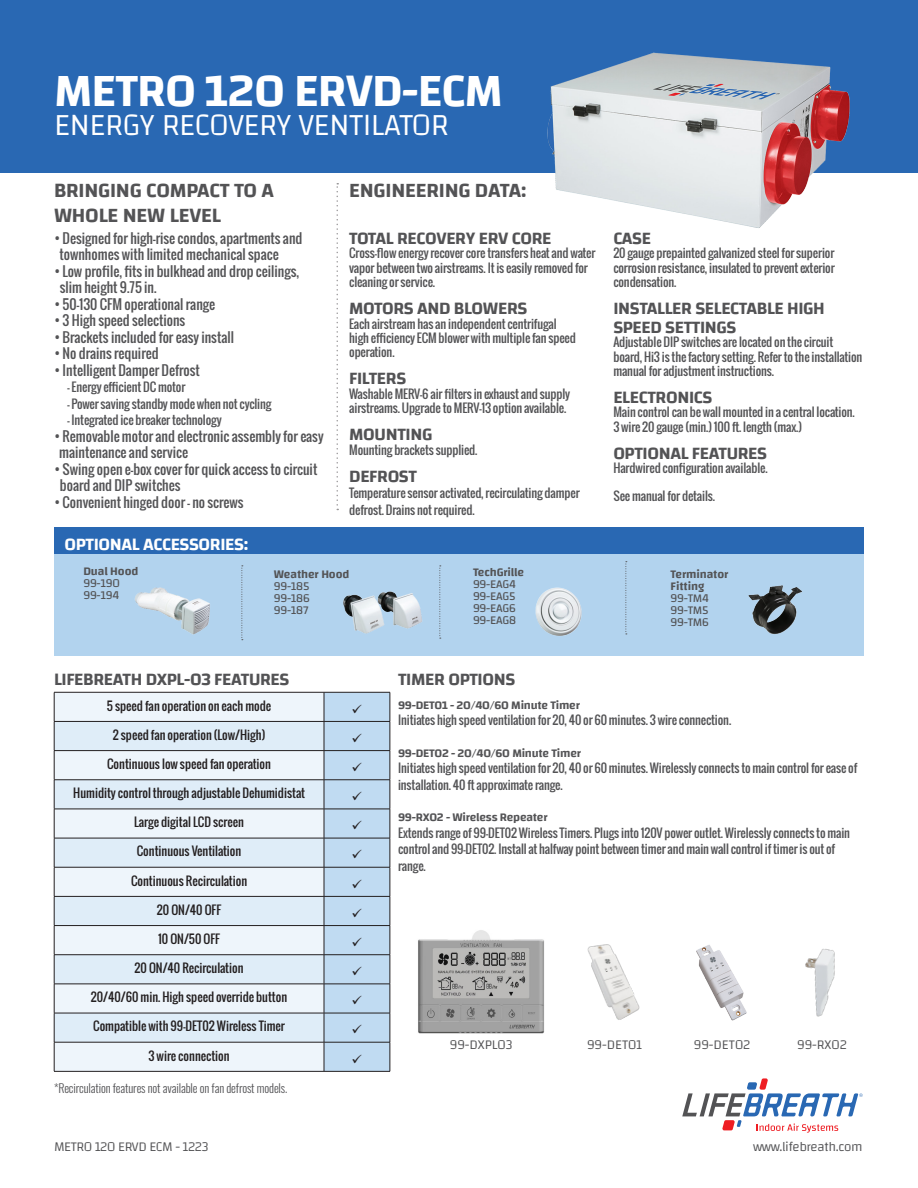
<style>
.page{position:relative;width:918px;height:1188px;background:#fff}
.page>*{position:absolute;margin:0;border:0;box-sizing:border-box;transform-origin:0 0}
.t1{font:600 48px "Changa";letter-spacing:-.02em;color:#fff}
.t2{font:300 31.5px "Changa";letter-spacing:-.02em;color:#fff}
.t3{font:600 21px/25.2px "Changa";letter-spacing:-.01em;color:#535355}
.body{font:600 18px/18.6px "Changa";letter-spacing:-.02em;color:#535355}
.body-2{font:600 18px "Changa";letter-spacing:-.02em;color:#fff}
.t4{font:13.5px/16.5px "Oswald";color:#535355}
.t5{font:300 13.5px "Changa";letter-spacing:-.03em;color:#535355}
.t6{font:300 13.5px "Changa";color:#535355}
.body-3{font:12px/14.4px "Oswald";letter-spacing:-.01em;color:#535355}
.t7{font:12px "Oswald";color:#231f20}
.body-4{font:600 12px/12px "Changa";letter-spacing:-.02em;color:#535355}
.body-5{font:12px/12px "Changa";letter-spacing:-.02em;color:#535355}
.body-6{font:300 12px "Oswald";letter-spacing:-.01em;color:#535355}
.s1{font-weight:400}
.s2{font-weight:600}
</style>
<div class="page">
<div style="left:0;top:0;width:918px;height:173px;background:#2968b3"></div>
<img style="left:547px;top:52px;width:303px;height:176px">
<div style="left:54px;top:527px;width:810px;height:129px;background:#b2d3ee"></div>
<div style="left:54px;top:527px;width:810px;height:27px;background:#2968b3"></div>
<img style="left:134px;top:587px;width:76px;height:48px">
<img style="left:343px;top:591px;width:79px;height:43px">
<img style="left:748px;top:585px;width:54px;height:49px">
<img style="left:535px;top:587px;width:47px;height:49px">
<svg style="left:242px;top:565px;width:1px;height:75px"></svg>
<svg style="left:439px;top:566px;width:2px;height:73px"></svg>
<svg style="left:626px;top:561px;width:1px;height:74px"></svg>
<svg style="left:336px;top:183px;width:2px;height:327px"></svg>
<svg style="left:682px;top:1078px;width:181px;height:55px"></svg>
<div style="left:55px;top:693px;width:269px;height:378px;background:#eef5fb"></div>
<svg style="left:55px;top:722px;width:269px;height:320px;background:#e2edf6"></svg>
<hr style="left:54px;top:721px;width:270px;height:1px;background:#231f20">
<hr style="left:54px;top:750px;width:270px;height:1px;background:#231f20">
<hr style="left:54px;top:780px;width:270px;height:1px;background:#231f20">
<hr style="left:54px;top:809px;width:270px;height:1px;background:#231f20">
<hr style="left:54px;top:838px;width:270px;height:1px;background:#231f20">
<hr style="left:54px;top:867px;width:270px;height:1px;background:#231f20">
<hr style="left:54px;top:896px;width:270px;height:1px;background:#231f20">
<hr style="left:54px;top:925px;width:270px;height:1px;background:#231f20">
<hr style="left:54px;top:954px;width:270px;height:1px;background:#231f20">
<hr style="left:54px;top:984px;width:270px;height:1px;background:#231f20">
<hr style="left:54px;top:1013px;width:270px;height:1px;background:#231f20">
<hr style="left:54px;top:1042px;width:270px;height:1px;background:#231f20">
<svg style="left:54px;top:693px;width:1px;height:378px"></svg>
<hr style="left:54px;top:1071px;width:270px;height:1px;background:#231f20">
<hr style="left:324px;top:1071px;width:66px;height:1px;background:#231f20">
<hr style="left:54px;top:692px;width:270px;height:1px;background:#231f20">
<img style="left:696px;top:945px;width:51px;height:76px">
<img style="left:805px;top:948px;width:30px;height:69px">
<img style="left:587px;top:944px;width:53px;height:76px">
<img style="left:418px;top:930px;width:127px;height:104px">
<svg style="left:324px;top:692px;width:67px;height:379px;background:#b7d0e6"></svg>
<p class="t1" style="left:54px;top:62px;width:451px">METRO 120 ERVD-ECM</p>
<p class="t2" style="left:54px;top:106px;width:396px">ENERGY RECOVERY VENTILATOR</p>
<p class="t3" style="left:54px;top:177px;width:222px">BRINGING COMPACT TO A<br>WHOLE NEW LEVEL</p>
<p class="t4" style="left:60px;top:230px;width:244px;text-indent:-6px">• Designed for high-rise condos, apartments and townhomes with limited mechanical space</p>
<p class="t4" style="left:60px;top:263px;width:241px;text-indent:-6px">• Low profile, fits in bulkhead and drop ceilings, slim height 9.75 in.</p>
<p class="t4" style="left:54px;top:296px;width:163px">• 50-130 CFM operational range</p>
<p class="t4" style="left:54px;top:312px;width:133px">• 3 High speed selections</p>
<p class="t4" style="left:54px;top:329px;width:182px">• Brackets included for easy install</p>
<p class="t4" style="left:54px;top:345px;width:106px">• No drains required</p>
<p class="t4" style="left:54px;top:362px;width:147px">• Intelligent Damper Defrost</p>
<p class="body-3" style="left:68px;top:380px;width:119px">- Energy efficient DC motor</p>
<p class="body-3" style="left:68px;top:396px;width:206px">- Power saving standby mode when not cycling</p>
<p class="body-3" style="left:68px;top:413px;width:156px">- Integrated ice breaker technology</p>
<p class="t4" style="left:59px;top:428px;width:266px;text-indent:-5px">• Removable motor and electronic assembly for easy maintenance and service</p>
<p class="t4" style="left:60px;top:461px;width:259px;text-indent:-6px">• Swing open e-box cover for quick access to circuit board and DIP switches</p>
<p class="t4" style="left:54px;top:494px;width:191px">• Convenient hinged door – no screws</p>
<p class="body-2" style="left:64px;top:534px;width:185px">OPTIONAL ACCESSORIES:</p>
<p class="t3" style="left:349px;top:177px;width:179px">ENGINEERING DATA:</p>
<p class="body" style="left:349px;top:228px;width:204px">TOTAL RECOVERY ERV CORE</p>
<p class="body-3" style="left:349px;top:246px;width:248px">Cross-flow energy recover core transfers heat and water vapor between two airstreams. It is easily removed for cleaning or service.</p>
<p class="body" style="left:349px;top:299px;width:180px">MOTORS AND BLOWERS</p>
<p class="body-3" style="left:349px;top:316px;width:228px">Each airstream has an independent centrifugal high efficiency ECM blower with multiple fan speed operation.</p>
<p class="body" style="left:349px;top:369px;width:59px">FILTERS</p>
<p class="body-3" style="left:349px;top:386px;width:222px">Washable MERV-6 air filters in exhaust and supply airstreams. Upgrade to MERV-13 option available.</p>
<p class="body" style="left:349px;top:425px;width:85px">MOUNTING</p>
<p class="body-3" style="left:349px;top:442px;width:130px">Mounting brackets supplied.</p>
<p class="body" style="left:349px;top:466px;width:69px">DEFROST</p>
<p class="body-3" style="left:349px;top:485px;width:232px;line-height:16.5px">Temperature sensor activated, recirculating damper defrost. Drains not required.</p>
<p class="body-4" style="left:83px;top:565px;width:57px">Dual Hood</p>
<p class="body-5" style="left:83px;top:577px;width:38px">99-190</p>
<p class="body-5" style="left:83px;top:589px;width:38px">99-194</p>
<p class="body-4" style="left:274px;top:567px;width:77px">Weather Hood<br><span class="s1">99-185</span></p>
<p class="body-5" style="left:274px;top:591px;width:38px">99-186</p>
<p class="body-5" style="left:274px;top:603px;width:36px">99-187</p>
<p class="body-5" style="left:473px;top:566px;width:53px"><span class="s2">TechGrille<br></span>99-EAG4<br>99-EAG5<br>99-EAG6<br>99-EAG8</p>
<p class="body" style="left:613px;top:228px;width:39px">CASE</p>
<p class="body-3" style="left:613px;top:246px;width:223px;text-align:justify">20 gauge prepainted galvanized steel for superior corrosion resistance, insulated to prevent exterior condensation.</p>
<p class="body" style="left:613px;top:299px;width:213px">INSTALLER SELECTABLE HIGH<br>SPEED SETTINGS</p>
<p class="body-3" style="left:613px;top:335px;width:251px">Adjustable DIP switches are located on the circuit board, Hi3 is the factory setting. Refer to the installation manual for adjustment instructions.</p>
<p class="body" style="left:613px;top:387px;width:100px">ELECTRONICS</p>
<p class="body-3" style="left:613px;top:405px;width:243px">Main control can be wall mounted in a central location.<br>3 wire 20 gauge (min.) 100 ft. length (max.)</p>
<p class="body" style="left:613px;top:443px;width:155px">OPTIONAL FEATURES</p>
<p class="body-3" style="left:613px;top:461px;width:156px">Hardwired configuration available.</p>
<p class="body-3" style="left:613px;top:489px;width:103px">See manual for details.</p>
<p class="body-5" style="left:671px;top:567px;width:59px"><span class="s2">Terminator<br>Fitting<br></span>99-TM4<br>99-TM5<br>99-TM6</p>
<p class="body" style="left:54px;top:669px;width:237px">LIFEBREATH DXPL-03 FEATURES</p>
<p class="body" style="left:398px;top:669px;width:119px">TIMER OPTIONS</p>
<p class="body-4" style="left:398px;top:699px;width:183px">99-DET01 - 20/40/60 Minute Timer</p>
<p class="body-3" style="left:398px;top:713px;width:335px">Initiates high speed ventilation for 20, 40 or 60 minutes. 3 wire connection.</p>
<p class="body-4" style="left:398px;top:747px;width:184px">99-DET02 - 20/40/60 Minute Timer</p>
<p class="body-3" style="left:398px;top:760px;width:461px;line-height:16.5px">Initiates high speed ventilation for 20, 40 or 60 minutes. Wirelessly connects to main control for ease of installation. 40 ft approximate range.</p>
<p class="body-4" style="left:398px;top:811px;width:151px">99-RX02 - Wireless Repeater</p>
<p class="body-3" style="left:398px;top:824px;width:453px;line-height:16.5px">Extends range of 99-DET02 Wireless Timers. Plugs into 120V power outlet. Wirelessly connects to main control and 99-DET02. Install at halfway point between timer and main wall control if timer is out of range.</p>
<p class="t7" style="left:107px;top:696px;width:166px">5 speed fan operation on each mode</p>
<p class="t7" style="left:113px;top:726px;width:154px">2 speed fan operation (Low/High)</p>
<p class="t7" style="left:107px;top:755px;width:165px">Continuous low speed fan operation</p>
<p class="t7" style="left:73px;top:784px;width:233px">Humidity control through adjustable Dehumidistat</p>
<p class="t7" style="left:134px;top:813px;width:111px">Large digital LCD screen</p>
<p class="t7" style="left:137px;top:842px;width:106px">Continuous Ventilation</p>
<p class="t7" style="left:131px;top:871px;width:118px">Continuous Recirculation</p>
<p class="t7" style="left:157px;top:901px;width:66px">20 ON/40 OFF</p>
<p class="t7" style="left:158px;top:930px;width:63px">10 ON/50 OFF</p>
<p class="t7" style="left:135px;top:959px;width:110px">20 ON/40 Recirculation</p>
<p class="t7" style="left:91px;top:988px;width:198px">20/40/60 min. High speed override button</p>
<p class="t7" style="left:93px;top:1017px;width:193px">Compatible with 99-DET02 Wireless Timer</p>
<p class="t7" style="left:148px;top:1046px;width:83px">3 wire connection</p>
<p class="t6" style="left:450px;top:1037px;width:64px">99-DXPL03</p>
<p class="t5" style="left:587px;top:1037px;width:56px">99-DET01</p>
<p class="t5" style="left:694px;top:1037px;width:58px">99-DET02</p>
<p class="t5" style="left:797px;top:1037px;width:51px">99-RX02</p>
<p class="body-6" style="left:54px;top:1077px;width:235px">*Recirculation features not available on fan defrost models.</p>
<p class="t5" style="left:54px;top:1138px;width:156px">METRO 120 ERVD ECM - 1223</p>
<p class="t5" style="left:753px;top:1138px;width:111px">www.lifebreath.com</p>
</div>
